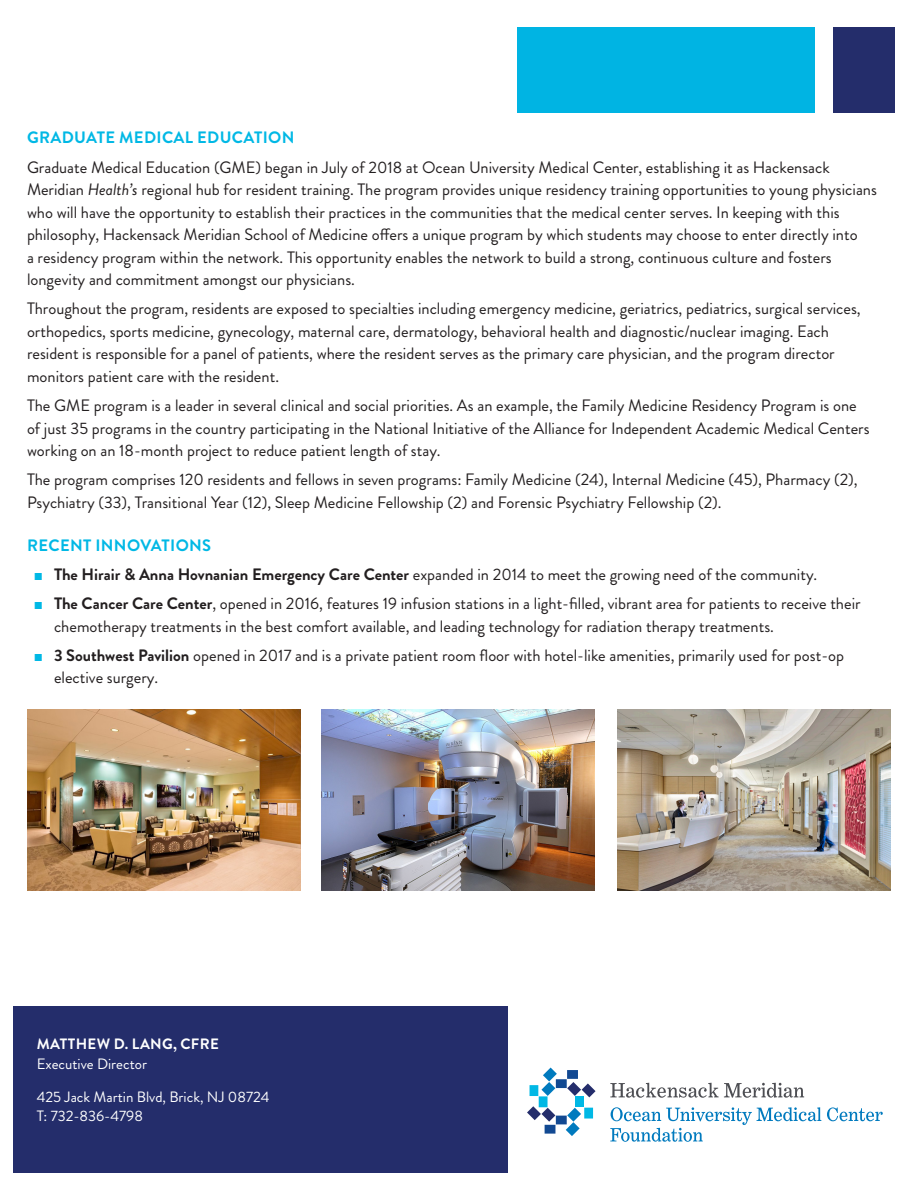
<style>
.page{position:relative;width:918px;height:1188px;background:#fff}
.page>*{position:absolute;margin:0;border:0;box-sizing:border-box;transform-origin:0 0}
.t1{font:16.5px/22.5px "Brandon Grotesque";color:#231f20}
.t2{font:700 16.5px "Brandon Grotesque";letter-spacing:.02em;color:#00b8e5}
.t3{font:15px/19.5px "Brandon Grotesque";color:#fff}
.t4{font:700 15px "Brandon Grotesque";letter-spacing:.02em;color:#fff}
.s1{font-style:italic}
.s2{font-family:"European Pi Three";color:#00b8e5}
.s3{font-weight:700}
</style>
<div class="page">
<div style="left:833px;top:27px;width:61px;height:85px;background:#242d6b"></div>
<div style="left:517px;top:27px;width:298px;height:85px;background:#00b4e3"></div>
<div style="left:14px;top:1007px;width:494px;height:166px;background:#242d6b"></div>
<svg style="left:827px;top:1107px;width:56px;height:14px"></svg>
<svg style="left:610px;top:1107px;width:211px;height:35px"></svg>
<svg style="left:610px;top:1083px;width:194px;height:15px"></svg>
<svg style="left:541px;top:1068px;width:16px;height:28px"></svg>
<div style="left:539px;top:1096px;width:9px;height:11px;background:#00b8e5"></div>
<div style="left:530px;top:1085px;width:8px;height:11px;background:#00b8e5"></div>
<svg style="left:527px;top:1106px;width:28px;height:16px"></svg>
<div style="left:556px;top:1079px;width:11px;height:9px;background:#124992"></div>
<div style="left:567px;top:1070px;width:11px;height:9px;background:#124992"></div>
<div style="left:556px;top:1116px;width:11px;height:8px;background:#124992"></div>
<div style="left:545px;top:1125px;width:10px;height:9px;background:#124992"></div>
<svg style="left:566px;top:1108px;width:15px;height:28px"></svg>
<div style="left:584px;top:1108px;width:9px;height:11px;background:#00b8e5"></div>
<div style="left:575px;top:1096px;width:9px;height:11px;background:#00b8e5"></div>
<svg style="left:567px;top:1082px;width:29px;height:15px"></svg>
<img style="left:27px;top:710px;width:273px;height:181px">
<img style="left:321px;top:710px;width:273px;height:181px">
<img style="left:618px;top:710px;width:273px;height:181px">
<p class="t2" style="left:27px;top:126px;width:269px">GRADUATE MEDICAL EDUCATION</p>
<p class="t1" style="left:27px;top:156px;width:852px">Graduate Medical Education (GME) began in July of 2018 at Ocean University Medical Center, establishing it as Hackensack Meridian <span class="s1">Health’s</span> regional hub for resident training. The program provides unique residency training opportunities to young physicians who will have the opportunity to establish their practices in the communities that the medical center serves. In keeping with this philosophy, Hackensack Meridian School of Medicine offers a unique program by which students may choose to enter directly into<br>a residency program within the network. This opportunity enables the network to build a strong, continuous culture and fosters longevity and commitment amongst our physicians.</p>
<p class="t1" style="left:27px;top:298px;width:835px">Throughout the program, residents are exposed to specialties including emergency medicine, geriatrics, pediatrics, surgical services, orthopedics, sports medicine, gynecology, maternal care, dermatology, behavioral health and diagnostic/nuclear imaging. Each resident is responsible for a panel of patients, where the resident serves as the primary care physician, and the program director monitors patient care with the resident.</p>
<p class="t1" style="left:27px;top:394px;width:844px">The GME program is a leader in several clinical and social priorities. As an example, the Family Medicine Residency Program is one of just 35 programs in the country participating in the National Initiative of the Alliance for Independent Academic Medical Centers working on an 18-month project to reduce patient length of stay.</p>
<p class="t1" style="left:27px;top:469px;width:832px">The program comprises 120 residents and fellows in seven programs: Family Medicine (24), Internal Medicine (45), Pharmacy (2),<br>Psychiatry (33), Transitional Year (12), Sleep Medicine Fellowship (2) and Forensic Psychiatry Fellowship (2).</p>
<p class="t2" style="left:27px;top:533px;width:186px">RECENT INNOVATIONS</p>
<p class="t1" style="left:34px;top:563px;width:785px"><span class="s2">J</span> <span class="s3">The Hirair &amp; Anna Hovnanian Emergency Care Center</span> expanded in 2014 to meet the growing need of the community.</p>
<p class="t1" style="left:54px;top:592px;width:808px;text-indent:-20px"><span class="s2">J</span> <span class="s3">The Cancer Care Center</span>, opened in 2016, features 19 infusion stations in a light-filled, vibrant area for patients to receive their chemotherapy treatments in the best comfort available, and leading technology for radiation therapy treatments.</p>
<p class="t1" style="left:54px;top:644px;width:792px;text-indent:-20px"><span class="s2">J</span> <span class="s3">3 Southwest Pavilion</span> opened in 2017 and is a private patient room floor with hotel-like amenities, primarily used for post-op elective surgery.</p>
<p class="t4" style="left:37px;top:1034px;width:184px">MATTHEW D. LANG, CFRE</p>
<p class="t3" style="left:37px;top:1054px;width:112px">Executive Director</p>
<p class="t3" style="left:37px;top:1087px;width:234px">425 Jack Martin Blvd, Brick, NJ 08724<br>T: 732-836-4798</p>
</div>
